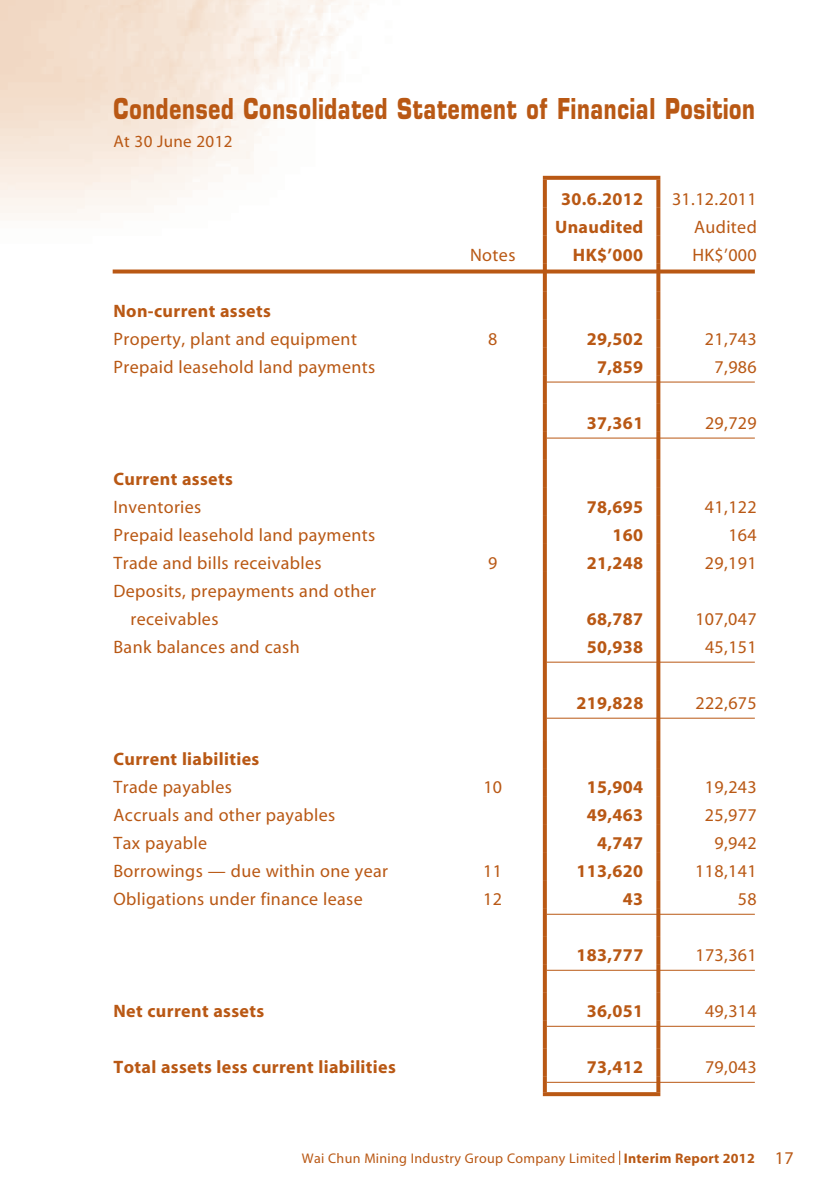
<style>
.page{position:relative;width:840px;height:1191px;background:#fff}
.page>*{position:absolute;margin:0;border:0;box-sizing:border-box;transform-origin:0 0}
.t1{font:700 28px "Eurostile";letter-spacing:.035em;color:#b95814;scale:.74 1}
.t2{font:18px/28px "Myriad";letter-spacing:.02em;color:#b95814}
.t3{font:700 18px "Myriad";letter-spacing:.02em;color:#b95814}
.t4{font:17px "Myriad";letter-spacing:.02em;color:#b95814}
.t5{font:14px "Myriad";letter-spacing:.02em;color:#b95814}
.s1{font-weight:700}
.s2{font-size:18px}
</style>
<div class="page">
<img style="left:0;top:0;width:755px;height:1165px">
<svg style="left:619px;top:1150px;width:1px;height:14px"></svg>
<svg style="left:542px;top:176px;width:118px;height:4px"></svg>
<svg style="left:542px;top:180px;width:4px;height:28px"></svg>
<svg style="left:656px;top:180px;width:4px;height:28px"></svg>
<svg style="left:542px;top:208px;width:4px;height:28px"></svg>
<svg style="left:656px;top:208px;width:4px;height:28px"></svg>
<svg style="left:542px;top:236px;width:4px;height:28px"></svg>
<svg style="left:656px;top:236px;width:4px;height:28px"></svg>
<svg style="left:542px;top:264px;width:4px;height:28px"></svg>
<svg style="left:656px;top:264px;width:4px;height:28px"></svg>
<svg style="left:542px;top:292px;width:4px;height:28px"></svg>
<svg style="left:656px;top:292px;width:4px;height:28px"></svg>
<svg style="left:542px;top:320px;width:4px;height:28px"></svg>
<svg style="left:656px;top:320px;width:4px;height:28px"></svg>
<svg style="left:542px;top:348px;width:4px;height:28px"></svg>
<svg style="left:656px;top:348px;width:4px;height:28px"></svg>
<svg style="left:542px;top:376px;width:4px;height:28px"></svg>
<svg style="left:656px;top:376px;width:4px;height:28px"></svg>
<svg style="left:542px;top:404px;width:4px;height:28px"></svg>
<svg style="left:656px;top:404px;width:4px;height:28px"></svg>
<svg style="left:542px;top:432px;width:4px;height:28px"></svg>
<svg style="left:656px;top:432px;width:4px;height:28px"></svg>
<svg style="left:542px;top:460px;width:4px;height:28px"></svg>
<svg style="left:656px;top:460px;width:4px;height:28px"></svg>
<svg style="left:542px;top:488px;width:4px;height:28px"></svg>
<svg style="left:656px;top:488px;width:4px;height:28px"></svg>
<svg style="left:542px;top:516px;width:4px;height:28px"></svg>
<svg style="left:656px;top:516px;width:4px;height:28px"></svg>
<svg style="left:542px;top:544px;width:4px;height:28px"></svg>
<svg style="left:656px;top:544px;width:4px;height:28px"></svg>
<svg style="left:542px;top:572px;width:4px;height:56px"></svg>
<svg style="left:656px;top:572px;width:4px;height:56px"></svg>
<svg style="left:542px;top:628px;width:4px;height:28px"></svg>
<svg style="left:656px;top:628px;width:4px;height:28px"></svg>
<svg style="left:542px;top:656px;width:4px;height:28px"></svg>
<svg style="left:656px;top:656px;width:4px;height:28px"></svg>
<svg style="left:542px;top:684px;width:4px;height:28px"></svg>
<svg style="left:656px;top:684px;width:4px;height:28px"></svg>
<svg style="left:542px;top:712px;width:4px;height:28px"></svg>
<svg style="left:656px;top:712px;width:4px;height:28px"></svg>
<svg style="left:542px;top:740px;width:4px;height:28px"></svg>
<svg style="left:656px;top:740px;width:4px;height:28px"></svg>
<svg style="left:542px;top:768px;width:4px;height:28px"></svg>
<svg style="left:656px;top:768px;width:4px;height:28px"></svg>
<svg style="left:542px;top:796px;width:4px;height:28px"></svg>
<svg style="left:656px;top:796px;width:4px;height:28px"></svg>
<svg style="left:542px;top:824px;width:4px;height:28px"></svg>
<svg style="left:656px;top:824px;width:4px;height:28px"></svg>
<svg style="left:542px;top:852px;width:4px;height:28px"></svg>
<svg style="left:656px;top:852px;width:4px;height:28px"></svg>
<svg style="left:542px;top:880px;width:4px;height:28px"></svg>
<svg style="left:656px;top:880px;width:4px;height:28px"></svg>
<svg style="left:542px;top:908px;width:4px;height:28px"></svg>
<svg style="left:656px;top:908px;width:4px;height:28px"></svg>
<svg style="left:542px;top:936px;width:4px;height:28px"></svg>
<svg style="left:656px;top:936px;width:4px;height:28px"></svg>
<svg style="left:542px;top:964px;width:4px;height:28px"></svg>
<svg style="left:656px;top:964px;width:4px;height:28px"></svg>
<svg style="left:542px;top:992px;width:4px;height:28px"></svg>
<svg style="left:656px;top:992px;width:4px;height:28px"></svg>
<svg style="left:542px;top:1020px;width:4px;height:28px"></svg>
<svg style="left:656px;top:1020px;width:4px;height:28px"></svg>
<svg style="left:542px;top:1048px;width:4px;height:28px"></svg>
<svg style="left:656px;top:1048px;width:4px;height:28px"></svg>
<svg style="left:542px;top:1076px;width:4px;height:16px"></svg>
<svg style="left:656px;top:1076px;width:4px;height:16px"></svg>
<svg style="left:542px;top:1092px;width:118px;height:4px"></svg>
<svg style="left:113px;top:269px;width:641px;height:4px;background:#c16d31"></svg>
<hr style="left:546px;top:381px;width:208px;height:1px;background:#b95814">
<hr style="left:546px;top:437px;width:208px;height:1px;background:#b95814">
<hr style="left:546px;top:661px;width:208px;height:1px;background:#b95814">
<hr style="left:546px;top:717px;width:208px;height:1px;background:#b95814">
<hr style="left:546px;top:913px;width:208px;height:1px;background:#b95814">
<hr style="left:546px;top:969px;width:208px;height:1px;background:#b95814">
<hr style="left:546px;top:1025px;width:208px;height:1px;background:#b95814">
<hr style="left:546px;top:1081px;width:208px;height:1px;background:#b95814">
<h1 class="t1" style="left:113px;top:91px;width:868px">Condensed Consolidated Statement of Financial Position</h1>
<p class="t4" style="left:113px;top:133px;width:120px">At 30 June 2012</p>
<p class="t3" style="left:560px;top:189px;width:84px">30.6.2012</p>
<p class="t2" style="left:671px;top:186px;width:86px">31.12.2011</p>
<p class="t3" style="left:554px;top:218px;width:90px">Unaudited</p>
<p class="t2" style="left:693px;top:214px;width:64px">Audited</p>
<p class="t2" style="left:470px;top:242px;width:47px">Notes</p>
<p class="t3" style="left:572px;top:246px;width:72px">HK$’000</p>
<p class="t2" style="left:692px;top:242px;width:66px">HK$’000</p>
<p class="t3" style="left:113px;top:301px;width:159px">Non-current assets</p>
<p class="t2" style="left:113px;top:326px;width:245px">Property, plant and equipment</p>
<p class="t2" style="left:488px;top:326px;width:11px">8</p>
<p class="t3" style="left:586px;top:330px;width:58px">29,502</p>
<p class="t2" style="left:704px;top:326px;width:53px">21,743</p>
<p class="t2" style="left:113px;top:354px;width:263px">Prepaid leasehold land payments</p>
<p class="t3" style="left:597px;top:358px;width:48px">7,859</p>
<p class="t2" style="left:714px;top:354px;width:44px">7,986</p>
<p class="t3" style="left:586px;top:413px;width:58px">37,361</p>
<p class="t2" style="left:704px;top:410px;width:53px">29,729</p>
<p class="t3" style="left:113px;top:469px;width:121px">Current assets</p>
<p class="t2" style="left:113px;top:494px;width:89px">Inventories</p>
<p class="t3" style="left:586px;top:498px;width:58px">78,695</p>
<p class="t2" style="left:704px;top:494px;width:53px">41,122</p>
<p class="t2" style="left:113px;top:522px;width:263px">Prepaid leasehold land payments</p>
<p class="t3" style="left:612px;top:526px;width:32px">160</p>
<p class="t2" style="left:728px;top:522px;width:30px">164</p>
<p class="t2" style="left:113px;top:550px;width:210px">Trade and bills receivables</p>
<p class="t2" style="left:488px;top:550px;width:11px">9</p>
<p class="t3" style="left:586px;top:554px;width:58px">21,248</p>
<p class="t2" style="left:704px;top:550px;width:53px">29,191</p>
<p class="t2" style="left:130px;top:578px;width:247px;text-indent:-17px">Deposits, prepayments and other receivables</p>
<p class="t3" style="left:586px;top:610px;width:58px">68,787</p>
<p class="t2" style="left:695px;top:606px;width:63px">107,047</p>
<p class="t2" style="left:113px;top:634px;width:188px">Bank balances and cash</p>
<p class="t3" style="left:586px;top:638px;width:58px">50,938</p>
<p class="t2" style="left:704px;top:634px;width:53px">45,151</p>
<p class="t3" style="left:576px;top:693px;width:68px">219,828</p>
<p class="t2" style="left:695px;top:690px;width:63px">222,675</p>
<p class="t3" style="left:113px;top:749px;width:147px">Current liabilities</p>
<p class="t2" style="left:113px;top:774px;width:120px">Trade payables</p>
<p class="t2" style="left:483px;top:774px;width:20px">10</p>
<p class="t3" style="left:586px;top:778px;width:58px">15,904</p>
<p class="t2" style="left:704px;top:774px;width:53px">19,243</p>
<p class="t2" style="left:113px;top:802px;width:223px">Accruals and other payables</p>
<p class="t3" style="left:586px;top:806px;width:58px">49,463</p>
<p class="t2" style="left:704px;top:802px;width:53px">25,977</p>
<p class="t2" style="left:113px;top:830px;width:95px">Tax payable</p>
<p class="t3" style="left:596px;top:834px;width:48px">4,747</p>
<p class="t2" style="left:714px;top:830px;width:44px">9,942</p>
<p class="t2" style="left:113px;top:858px;width:276px">Borrowings — due within one year</p>
<p class="t2" style="left:483px;top:858px;width:20px">11</p>
<p class="t3" style="left:576px;top:862px;width:68px">113,620</p>
<p class="t2" style="left:695px;top:858px;width:63px">118,141</p>
<p class="t2" style="left:113px;top:886px;width:251px">Obligations under finance lease</p>
<p class="t2" style="left:483px;top:886px;width:20px">12</p>
<p class="t3" style="left:622px;top:890px;width:22px">43</p>
<p class="t2" style="left:737px;top:886px;width:20px">58</p>
<p class="t3" style="left:576px;top:945px;width:68px">183,777</p>
<p class="t2" style="left:695px;top:942px;width:63px">173,361</p>
<p class="t3" style="left:113px;top:1001px;width:152px">Net current assets</p>
<p class="t3" style="left:586px;top:1001px;width:58px">36,051</p>
<p class="t2" style="left:704px;top:998px;width:53px">49,314</p>
<p class="t3" style="left:113px;top:1057px;width:284px">Total assets less current liabilities</p>
<p class="t3" style="left:586px;top:1057px;width:58px">73,412</p>
<p class="t2" style="left:704px;top:1054px;width:53px">79,043</p>
<p class="t5" style="left:302px;top:1150px;width:493px">Wai Chun Mining Industry Group Company Limited <span class="s1">Interim Report 2012</span> <span class="s2">17</span></p>
</div>
